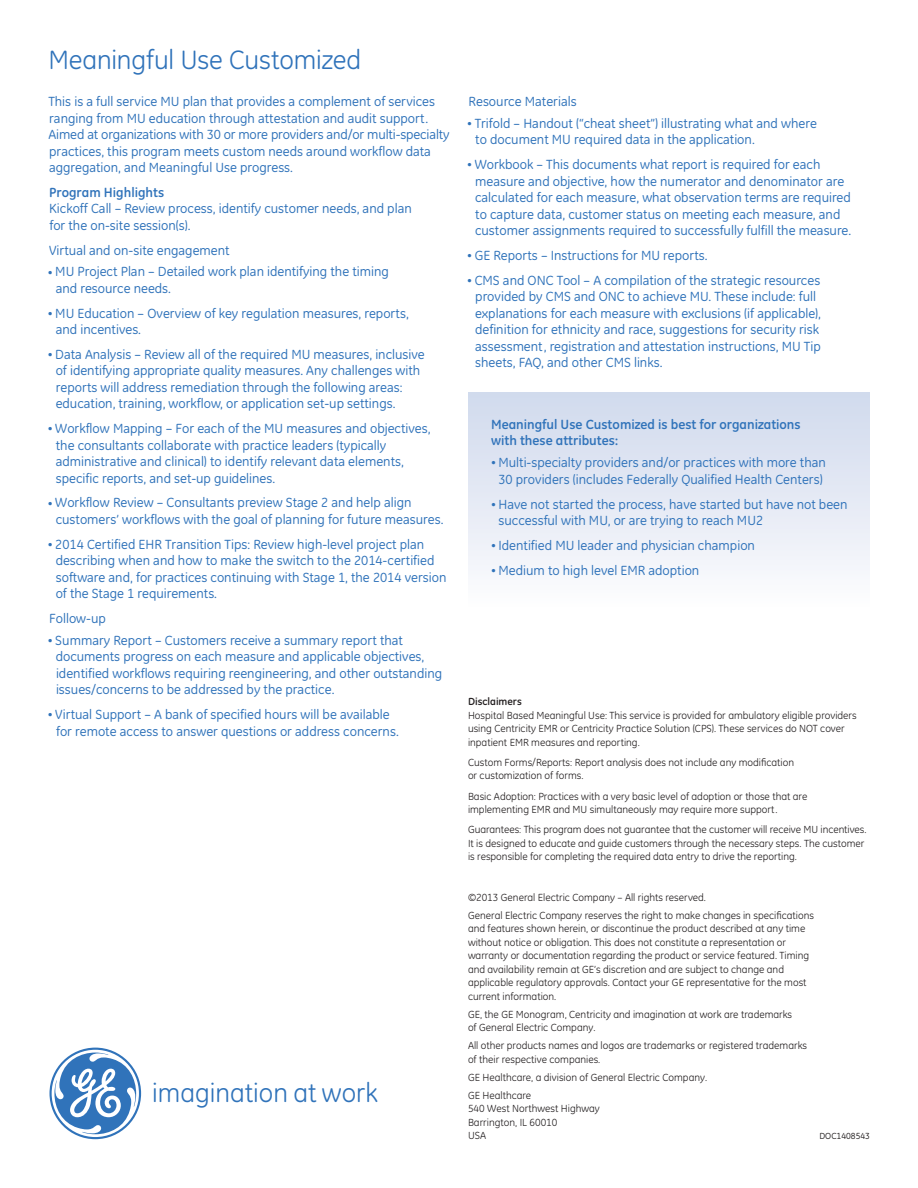
<style>
.page{position:relative;width:918px;height:1188px;background:#fff}
.page>*{position:absolute;margin:0;border:0;box-sizing:border-box;transform-origin:0 0}
.Head_Small_18_21{font:27px "GE Inspira";color:#3073ba}
.Intro_12_15{font:13.5px/16.5px "GE Inspira Book Alt";color:#3073ba}
.subhead_2{font:700 13.5px/16.5px "GE Inspira";color:#3073ba}
.Legal___Copyright_7p{font:10.5px/13.5px "GE Inspira";color:#231f20}
.t1{font:700 10.5px "GE Inspira";color:#231f20}
.Item_No__6_8{font:9px "GE Inspira Book Alt";color:#231f20}
.s1{font-family:"GE Inspira";font-size:10.5px}
</style>
<div class="page">
<svg style="left:50px;top:1048px;width:91px;height:91px"></svg>
<div style="left:468px;top:393px;width:401px;height:226px;background:linear-gradient(to bottom,#cfd9ec,#fffeff)"></div>
<p class="Head_Small_18_21" style="left:48px;top:44px;width:314px">Meaningful Use Customized</p>
<p class="Intro_12_15" style="left:48px;top:93px;width:403px">This is a full service MU plan that provides a complement of services ranging from MU education through attestation and audit support.<br>Aimed at organizations with 30 or more providers and/or multi-specialty practices, this program meets custom needs around workflow data aggregation, and Meaningful Use progress.</p>
<p class="subhead_2" style="left:49px;top:184px;width:116px">Program Highlights</p>
<p class="Intro_12_15" style="left:49px;top:200px;width:364px">Kickoff Call – Review process, identify customer needs, and plan for the on-site session(s).</p>
<p class="Intro_12_15" style="left:49px;top:242px;width:182px">Virtual and on-site engagement</p>
<p class="Intro_12_15" style="left:56px;top:264px;width:335px;text-indent:-8px"><span class="s1">•</span> MU Project Plan – Detailed work plan identifying the timing and resource needs.</p>
<p class="Intro_12_15" style="left:56px;top:305px;width:355px;text-indent:-8px"><span class="s1">•</span> MU Education – Overview of key regulation measures, reports, and incentives.</p>
<p class="Intro_12_15" style="left:56px;top:346px;width:371px;text-indent:-8px"><span class="s1">•</span> Data Analysis – Review all of the required MU measures, inclusive of identifying appropriate quality measures. Any challenges with reports will address remediation through the following areas: education, training, workflow, or application set-up settings.</p>
<p class="Intro_12_15" style="left:56px;top:420px;width:376px;text-indent:-8px"><span class="s1">•</span> Workflow Mapping – For each of the MU measures and objectives, the consultants collaborate with practice leaders (typically administrative and clinical) to identify relevant data elements, specific reports, and set-up guidelines.</p>
<p class="Intro_12_15" style="left:56px;top:495px;width:389px;text-indent:-8px"><span class="s1">•</span> Workflow Review – Consultants preview Stage 2 and help align customers’ workflows with the goal of planning for future measures.</p>
<p class="Intro_12_15" style="left:56px;top:536px;width:392px;text-indent:-8px"><span class="s1">•</span> 2014 Certified EHR Transition Tips: Review high-level project plan describing when and how to make the switch to the 2014-certified software and, for practices continuing with Stage 1, the 2014 version of the Stage 1 requirements.</p>
<p class="Intro_12_15" style="left:49px;top:610px;width:58px">Follow-up</p>
<p class="Intro_12_15" style="left:56px;top:632px;width:388px;text-indent:-8px"><span class="s1">•</span> Summary Report – Customers receive a summary report that documents progress on each measure and applicable objectives, identified workflows requiring reengineering, and other outstanding issues/concerns to be addressed by the practice.</p>
<p class="Intro_12_15" style="left:56px;top:706px;width:344px;text-indent:-8px"><span class="s1">•</span> Virtual Support – A bank of specified hours will be available for remote access to answer questions or address concerns.</p>
<p class="Head_Small_18_21" style="left:152px;top:1077px;width:227px">imagination at work</p>
<p class="Intro_12_15" style="left:469px;top:93px;width:110px">Resource Materials</p>
<p class="Intro_12_15" style="left:475px;top:115px;width:343px;text-indent:-8px"><span class="s1">•</span> Trifold – Handout (“cheat sheet”) illustrating what and where to document MU required data in the application.</p>
<p class="Intro_12_15" style="left:475px;top:156px;width:378px;text-indent:-8px"><span class="s1">•</span> Workbook – This documents what report is required for each measure and objective, how the numerator and denominator are calculated for each measure, what observation terms are required to capture data, customer status on meeting each measure, and customer assignments required to successfully fulfill the measure.</p>
<p class="Intro_12_15" style="left:467px;top:247px;width:242px"><span class="s1">•</span> GE Reports – Instructions for MU reports.</p>
<p class="Intro_12_15" style="left:475px;top:272px;width:348px;text-indent:-8px"><span class="s1">•</span> CMS and ONC Tool – A compilation of the strategic resources provided by CMS and ONC to achieve MU. These include: full explanations for each measure with exclusions (if applicable), definition for ethnicity and race, suggestions for security risk assessment, registration and attestation instructions, MU Tip sheets, FAQ, and other CMS links.</p>
<p class="subhead_2" style="left:491px;top:416px;width:311px">Meaningful Use Customized is best for organizations with these attributes:</p>
<p class="Intro_12_15" style="left:491px;top:454px;width:336px;text-align:center"><span class="s1">•</span> Multi-specialty providers and/or practices with more than<br>30 providers (includes Federally Qualified Health Centers)</p>
<p class="Intro_12_15" style="left:498px;top:496px;width:351px;text-indent:-7px"><span class="s1">•</span> Have not started the process, have started but have not been successful with MU, or are trying to reach MU2</p>
<p class="Intro_12_15" style="left:491px;top:537px;width:265px"><span class="s1">•</span> Identified MU leader and physician champion</p>
<p class="Intro_12_15" style="left:491px;top:562px;width:210px"><span class="s1">•</span> Medium to high level EMR adoption</p>
<p class="t1" style="left:468px;top:695px;width:55px">Disclaimers</p>
<p class="Legal___Copyright_7p" style="left:468px;top:708px;width:390px">Hospital Based Meaningful Use: This service is provided for ambulatory eligible providers using Centricity EMR or Centricity Practice Solution (CPS). These services do NOT cover inpatient EMR measures and reporting.</p>
<p class="Legal___Copyright_7p" style="left:468px;top:755px;width:328px">Custom Forms/Reports: Report analysis does not include any modification or customization of forms.</p>
<p class="Legal___Copyright_7p" style="left:468px;top:789px;width:341px">Basic Adoption: Practices with a very basic level of adoption or those that are implementing EMR and MU simultaneously may require more support.</p>
<p class="Legal___Copyright_7p" style="left:468px;top:823px;width:400px">Guarantees: This program does not guarantee that the customer will receive MU incentives.<br>It is designed to educate and guide customers through the necessary steps. The customer is responsible for completing the required data entry to drive the reporting.</p>
<p class="Legal___Copyright_7p" style="left:468px;top:890px;width:240px">©2013 General Electric Company – All rights reserved.</p>
<p class="Legal___Copyright_7p" style="left:468px;top:908px;width:347px">General Electric Company reserves the right to make changes in specifications and features shown herein, or discontinue the product described at any time without notice or obligation. This does not constitute a representation or warranty or documentation regarding the product or service featured. Timing and availability remain at GE’s discretion and are subject to change and applicable regulatory approvals. Contact your GE representative for the most current information.</p>
<p class="Legal___Copyright_7p" style="left:468px;top:1007px;width:326px">GE, the GE Monogram, Centricity and imagination at work are trademarks of General Electric Company.</p>
<p class="Legal___Copyright_7p" style="left:468px;top:1039px;width:341px">All other products names and logos are trademarks or registered trademarks of their respective companies.</p>
<p class="Legal___Copyright_7p" style="left:468px;top:1070px;width:241px">GE Healthcare, a division of General Electric Company.</p>
<p class="Legal___Copyright_7p" style="left:468px;top:1088px;width:65px">GE Healthcare</p>
<p class="Legal___Copyright_7p" style="left:468px;top:1102px;width:133px">540 West Northwest Highway</p>
<p class="Legal___Copyright_7p" style="left:468px;top:1115px;width:91px">Barrington, IL 60010</p>
<p class="Legal___Copyright_7p" style="left:468px;top:1129px;width:20px">USA</p>
<p class="Item_No__6_8" style="left:819px;top:1131px;width:52px">DOC1408543</p>
</div>
